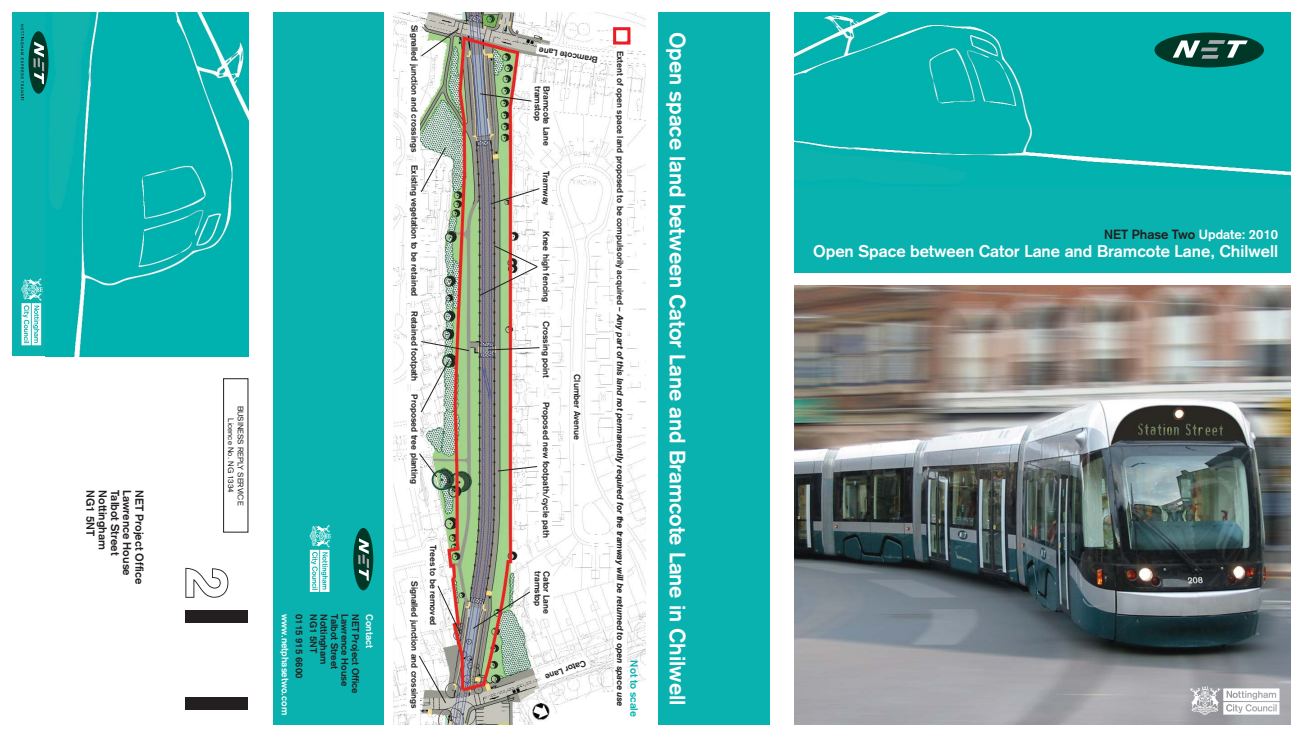
<style>
.page{position:relative;width:1303px;height:737px;background:#fff}
.page>*{position:absolute;margin:0;border:0;box-sizing:border-box;transform-origin:0 0}
.t1{font:700 21.88px "Akzidenz Grotesk";color:#fff}
.t2{font:700 16.62px "Akzidenz Grotesk";color:#fff}
.t3{font:700 13.12px "Akzidenz Grotesk";color:#231f20}
.t4{font:700 11.38px "Akzidenz Grotesk";color:#231f20}
.t5{font:700 10.5px "Akzidenz Grotesk";color:#09b2af}
.t6{font:700 9.62px "Akzidenz Grotesk";color:#231f20}
.t7{font:700 9.62px "Akzidenz Grotesk";color:#fff}
.t8{font:700 8.75px "Akzidenz Grotesk";color:#231f20}
.t9{font:italic 500 8.75px "AG Buch BQ";color:#231f20}
.t10{font:7.88px/9.5px "Akzidenz Grotesk";color:#231f20;text-align:center}
.s1{font-family:"Akzidenz Grotesk";font-weight:700;font-style:normal}
.s2{color:#fff}
</style>
<div class="page">
<div style="left:273px;top:12px;width:496px;height:712px;background:#09b2af"></div>
<div style="left:384px;top:12px;width:273px;height:712px;background:#fff"></div>
<div style="left:794px;top:12px;width:496px;height:261px;background:#09b2af"></div>
<img style="left:794px;top:12px;width:496px;height:164px">
<div style="left:12px;top:12px;width:236px;height:344px;background:#09b2af"></div>
<img style="left:45px;top:12px;width:203px;height:344px">
<img style="left:794px;top:285px;width:496px;height:439px">
<div style="left:1154px;top:33px;width:109px;height:34px;background:#003828;border-radius:50%"></div>
<svg style="left:1172px;top:40px;width:75px;height:19px"></svg>
<svg style="left:1142px;top:76px;width:133px;height:5px"></svg>
<div style="left:353px;top:528px;width:20px;height:62px;background:#003828;border-radius:50%"></div>
<svg style="left:358px;top:538px;width:11px;height:43px"></svg>
<div style="left:29px;top:31px;width:19px;height:63px;background:#003828;border-radius:50%"></div>
<svg style="left:34px;top:42px;width:10px;height:42px"></svg>
<svg style="left:21px;top:24px;width:3px;height:77px"></svg>
<svg style="left:1189px;top:686px;width:90px;height:29px"></svg>
<svg style="left:309px;top:525px;width:22px;height:67px"></svg>
<svg style="left:21px;top:278px;width:22px;height:67px"></svg>
<img style="left:393px;top:12px;width:252px;height:712px">
<div style="left:613px;top:27px;width:17px;height:18px;border:3px solid #ed1c24"></div>
<div style="left:614px;top:48px;width:12px;height:665px;background:#fff"></div>
<div style="left:407px;top:22px;width:13px;height:131px;background:#fff"></div>
<div style="left:407px;top:578px;width:13px;height:136px;background:#fff"></div>
<div style="left:407px;top:162px;width:13px;height:139px;background:#fff"></div>
<div style="left:407px;top:308px;width:13px;height:76px;background:#fff"></div>
<div style="left:407px;top:392px;width:13px;height:96px;background:#fff"></div>
<div style="left:426px;top:542px;width:12px;height:87px;background:#fff"></div>
<div style="left:539px;top:168px;width:12px;height:42px;background:#fff"></div>
<div style="left:539px;top:318px;width:12px;height:63px;background:#fff"></div>
<div style="left:539px;top:228px;width:12px;height:78px;background:#fff"></div>
<div style="left:539px;top:399px;width:12px;height:141px;background:#fff"></div>
<div style="left:530px;top:83px;width:22px;height:66px;background:#fff"></div>
<div style="left:530px;top:568px;width:22px;height:49px;background:#fff"></div>
<svg style="left:535px;top:43px;width:66px;height:22px"></svg>
<svg style="left:539px;top:655px;width:50px;height:28px"></svg>
<div style="left:571px;top:372px;width:9px;height:70px;background:#fff"></div>
<svg style="left:489px;top:187px;width:51px;height:18px"></svg>
<svg style="left:479px;top:93px;width:53px;height:9px"></svg>
<svg style="left:420px;top:27px;width:40px;height:30px"></svg>
<svg style="left:487px;top:347px;width:53px;height:4px"></svg>
<svg style="left:497px;top:465px;width:41px;height:7px"></svg>
<svg style="left:420px;top:146px;width:26px;height:47px"></svg>
<svg style="left:420px;top:340px;width:50px;height:11px"></svg>
<svg style="left:420px;top:361px;width:29px;height:52px"></svg>
<svg style="left:419px;top:452px;width:19px;height:26px"></svg>
<img style="left:472px;top:591px;width:59px;height:38px">
<svg style="left:437px;top:584px;width:24px;height:51px"></svg>
<svg style="left:419px;top:654px;width:28px;height:50px"></svg>
<svg style="left:478px;top:245px;width:60px;height:51px"></svg>
<div style="left:186px;top:697px;width:62px;height:12px;background:#231f20"></div>
<div style="left:186px;top:610px;width:62px;height:13px;background:#231f20"></div>
<svg style="left:185px;top:567px;width:44px;height:31px"></svg>
<div style="left:223px;top:378px;width:25px;height:154px;border:1px solid #231f20"></div>
<h3 class="t4" style="left:95px;top:490px;width:47px;rotate:90deg">NG1 5NT</h3>
<h3 class="t4" style="left:107px;top:490px;width:61px;rotate:90deg">Nottingham</h3>
<h3 class="t4" style="left:119px;top:490px;width:67px;rotate:90deg">Talbot Street</h3>
<h3 class="t4" style="left:131px;top:490px;width:87px;rotate:90deg">Lawrence House</h3>
<h3 class="t4" style="left:144px;top:490px;width:95px;rotate:90deg">NET Project Office</h3>
<p class="t10" style="left:244px;top:405px;width:101px;rotate:90deg">BUSINESS REPLY SERVICE<br>Licence No. NG 1334</p>
<p class="t7" style="left:289px;top:614px;width:102px;rotate:90deg">www.netphasetwo.com</p>
<p class="t6" style="left:303px;top:614px;width:66px;rotate:90deg">0115 915 6600</p>
<p class="t6" style="left:317px;top:614px;width:40px;rotate:90deg">NG1 5NT</p>
<p class="t6" style="left:327px;top:614px;width:52px;rotate:90deg">Nottingham</p>
<p class="t6" style="left:338px;top:614px;width:57px;rotate:90deg">Talbot Street</p>
<p class="t6" style="left:348px;top:614px;width:74px;rotate:90deg">Lawrence House</p>
<p class="t6" style="left:359px;top:614px;width:81px;rotate:90deg">NET Project Office</p>
<p class="t7" style="left:373px;top:614px;width:35px;rotate:90deg">Contact</p>
<p class="t8" style="left:418px;top:25px;width:129px;rotate:90deg">Signalled junction and crossings</p>
<p class="t8" style="left:418px;top:165px;width:133px;rotate:90deg">Existing vegetation to be retained</p>
<p class="t8" style="left:418px;top:311px;width:72px;rotate:90deg">Retained footpath</p>
<p class="t8" style="left:418px;top:394px;width:91px;rotate:90deg">Proposed tree planting</p>
<p class="t8" style="left:418px;top:581px;width:129px;rotate:90deg">Signalled junction and crossings</p>
<p class="t8" style="left:436px;top:544px;width:82px;rotate:90deg">Trees to be removed</p>
<p class="t8" style="left:597px;top:63px;width:61px;rotate:-170deg">Bramcote Lane</p>
<p class="t8" style="left:541px;top:86px;width:37px;rotate:90deg">tramstop</p>
<p class="t8" style="left:550px;top:86px;width:61px;rotate:90deg">Bramcote Lane</p>
<p class="t8" style="left:549px;top:171px;width:36px;rotate:90deg">Tramway</p>
<p class="t8" style="left:549px;top:231px;width:73px;rotate:90deg">Knee high fencing</p>
<p class="t8" style="left:549px;top:321px;width:59px;rotate:90deg">Crossing point</p>
<p class="t8" style="left:549px;top:402px;width:137px;rotate:90deg">Proposed new footpath/cycle path</p>
<p class="t8" style="left:541px;top:571px;width:37px;rotate:90deg">tramstop</p>
<p class="t8" style="left:550px;top:571px;width:44px;rotate:90deg">Cator Lane</p>
<p class="t8" style="left:580px;top:374px;width:67px;rotate:90deg">Clumber Avenue</p>
<p class="t8" style="left:586px;top:665px;width:44px;rotate:160deg">Cator Lane</p>
<p class="t9" style="left:623px;top:51px;width:657px;rotate:90deg"><span class="s1">Extent of open space land proposed to be compulsorily acquired –</span> Any part of this land not permanently required for the tramway will be returned to open space use</p>
<p class="t5" style="left:638px;top:660px;width:58px;rotate:90deg">Not to scale</p>
<h1 class="t1" style="left:685px;top:32px;width:675px;rotate:90deg">Open space land between Cator Lane and Bramcote Lane in Chilwell</h1>
<h3 class="t3" style="left:1103px;top:229px;width:175px">NET Phase Two <span class="s2">Update: 2010</span></h3>
<h2 class="t2" style="left:813px;top:245px;width:466px">Open Space between Cator Lane and Bramcote Lane, Chilwell</h2>
</div>
